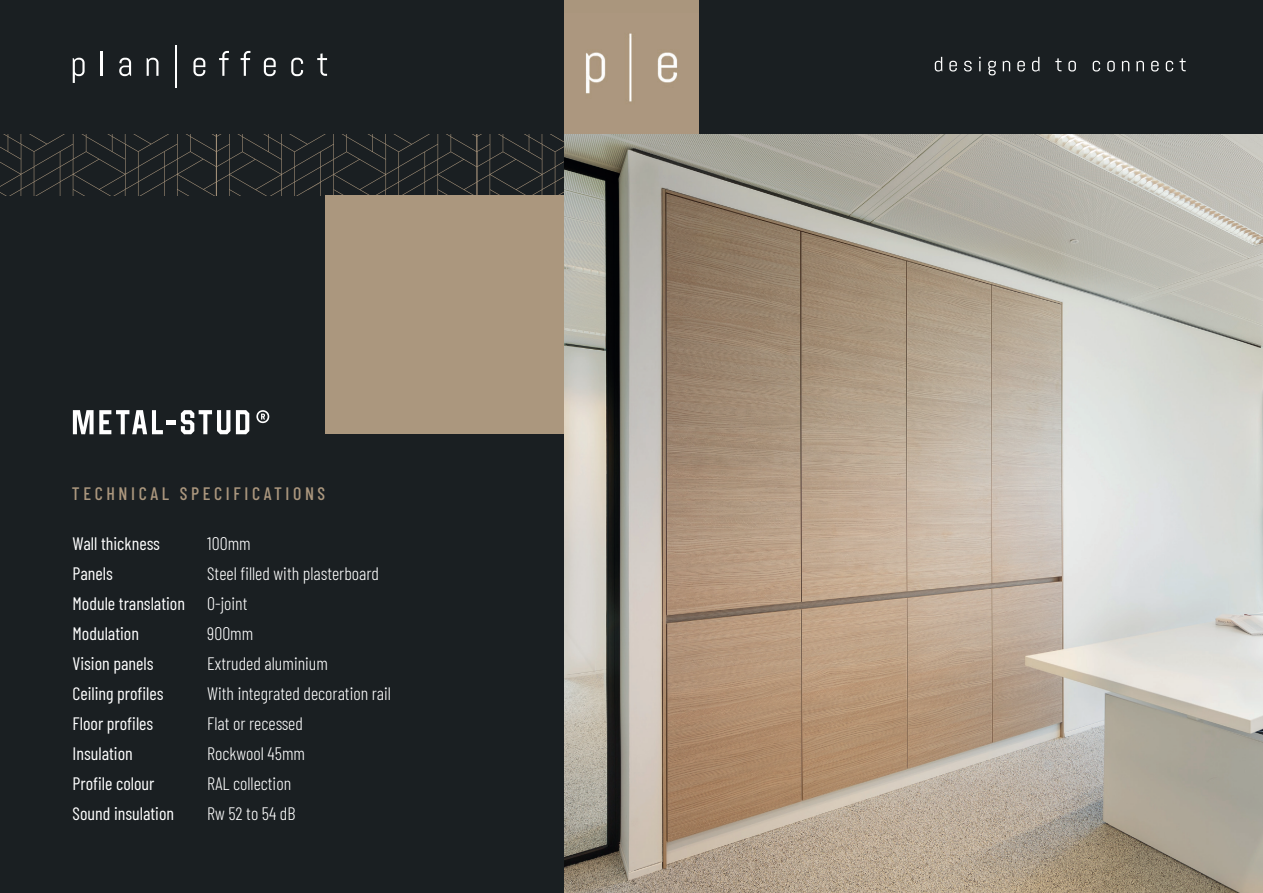
<style>
.page{position:relative;width:1263px;height:893px;background:#1a1f22}
.page>*{position:absolute;margin:0;border:0;box-sizing:border-box;transform-origin:0 0}
.t1{font:300 18px/30px "Barlow Condensed";color:#fff}
.t2{font:18px "Barlow Condensed";color:#fff}
.t3{font:500 18px "Barlow Condensed";letter-spacing:.2em;color:#ab977e}
.s1{font-weight:400}
</style>
<div class="page">
<div style="left:325px;top:195px;width:239px;height:239px;background:#ab977e"></div>
<svg style="left:0;top:134px;width:564px;height:61px"></svg>
<hr style="left:477px;top:134px;width:1px;height:61px;background:#ab977e">
<div style="left:564px;top:13px;width:135px;height:121px;background:#ac977f"></div>
<svg style="left:73px;top:58px;width:12px;height:25px"></svg>
<hr style="left:101px;top:51px;width:2px;height:25px;background:#fff">
<svg style="left:119px;top:58px;width:12px;height:18px"></svg>
<svg style="left:147px;top:58px;width:11px;height:18px"></svg>
<svg style="left:193px;top:58px;width:12px;height:18px"></svg>
<svg style="left:219px;top:51px;width:10px;height:25px"></svg>
<svg style="left:241px;top:51px;width:9px;height:25px"></svg>
<svg style="left:264px;top:58px;width:12px;height:18px"></svg>
<svg style="left:291px;top:58px;width:12px;height:18px"></svg>
<svg style="left:317px;top:53px;width:10px;height:23px"></svg>
<hr style="left:176px;top:46px;width:1px;height:42px;background:#fff">
<div style="left:564px;top:0;width:135px;height:13px;background:#aa967d"></div>
<img style="left:564px;top:134px;width:699px;height:759px">
<svg style="left:73px;top:410px;width:157px;height:24px"></svg>
<svg style="left:236px;top:410px;width:13px;height:24px"></svg>
<svg style="left:256px;top:410px;width:13px;height:13px"></svg>
<svg style="left:935px;top:57px;width:7px;height:15px"></svg>
<svg style="left:949px;top:61px;width:8px;height:11px"></svg>
<svg style="left:964px;top:61px;width:8px;height:11px"></svg>
<svg style="left:979px;top:57px;width:2px;height:14px"></svg>
<svg style="left:988px;top:61px;width:8px;height:14px"></svg>
<svg style="left:1003px;top:61px;width:7px;height:10px"></svg>
<svg style="left:1017px;top:61px;width:8px;height:11px"></svg>
<svg style="left:1032px;top:57px;width:7px;height:15px"></svg>
<svg style="left:1055px;top:58px;width:6px;height:13px"></svg>
<svg style="left:1068px;top:61px;width:8px;height:11px"></svg>
<svg style="left:1093px;top:61px;width:7px;height:11px"></svg>
<svg style="left:1107px;top:61px;width:8px;height:11px"></svg>
<svg style="left:1122px;top:61px;width:7px;height:10px"></svg>
<svg style="left:1136px;top:61px;width:8px;height:10px"></svg>
<svg style="left:1151px;top:61px;width:7px;height:11px"></svg>
<svg style="left:1166px;top:61px;width:7px;height:11px"></svg>
<svg style="left:1179px;top:58px;width:7px;height:13px"></svg>
<p class="t3" style="left:72px;top:483px;width:255px">TECHNICAL SPECIFICATIONS</p>
<p class="t2" style="left:73px;top:537px;width:89px">Wall thickness</p>
<p class="t1" style="left:207px;top:529px;width:45px">100mm</p>
<p class="t2" style="left:73px;top:567px;width:42px">Panels</p>
<p class="t1" style="left:73px;top:557px;width:308px;text-indent:135px">Steel 昀椀lled with plasterboard<br><span class="s1">Module translation</span> 0-joint<br><span class="s1">Modulation</span></p>
<p class="t1" style="left:207px;top:619px;width:48px">900mm</p>
<p class="t2" style="left:73px;top:657px;width:82px">Vision panels</p>
<p class="t1" style="left:207px;top:647px;width:122px">Extruded aluminium</p>
<p class="t2" style="left:73px;top:681px;width:92px">Ceiling pro昀椀les</p>
<p class="t1" style="left:207px;top:677px;width:185px">With integrated decoration rail</p>
<p class="t2" style="left:73px;top:711px;width:82px">Floor pro昀椀les</p>
<p class="t1" style="left:207px;top:707px;width:97px">Flat or recessed</p>
<p class="t2" style="left:73px;top:747px;width:62px">Insulation</p>
<p class="t1" style="left:207px;top:737px;width:99px">Rockwool 45mm</p>
<p class="t2" style="left:73px;top:771px;width:83px">Pro昀椀le colour</p>
<p class="t1" style="left:207px;top:767px;width:85px">RAL collection</p>
<p class="t2" style="left:73px;top:807px;width:103px">Sound insulation</p>
<p class="t1" style="left:207px;top:797px;width:90px">Rw 52 to 54 dB</p>
</div>
